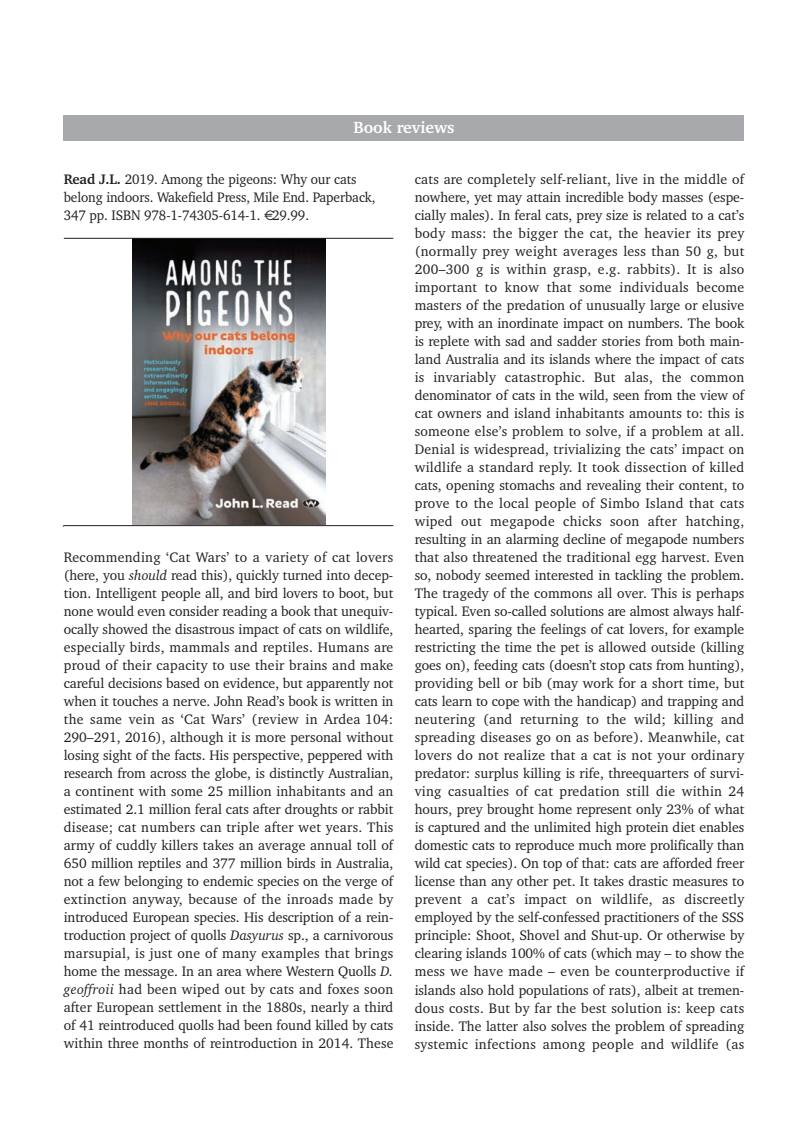
<style>
.page{position:relative;width:808px;height:1127px;background:#fff}
.page>*{position:absolute;margin:0;border:0;box-sizing:border-box;transform-origin:0 0}
.t1{font:700 16.5px "Charter IT Cby BT";color:#fff}
.t2{font:14.1px/18px "Charter IT Cby BT";letter-spacing:-.005em;color:#231f20;text-align:justify}
.t3{font:14.1px/18px "Charter IT Cby BT";letter-spacing:-.005em;color:#231f20;scale:.95 1}
.s1{font-weight:700}
.s2{font-style:italic}
</style>
<div class="page">
<div style="left:64px;top:115px;width:680px;height:25px;background:#a8a9ad"></div>
<img style="left:133px;top:239px;width:192px;height:286px">
<hr style="left:63px;top:526px;width:330px;height:1px;background:#231f20">
<div style="left:64px;top:526px;width:329px;height:11px;background:#fff"></div>
<hr style="left:64px;top:238px;width:329px;height:1px;background:#231f20">
<hr style="left:64px;top:525px;width:329px;height:1px;background:#231f20">
<p class="t1" style="left:353px;top:121px;width:103px">Book reviews</p>
<p class="t3" style="left:64px;top:171px;width:330px"><span class="s1">Read J.L.</span> 2019. Among the pigeons: Why our cats belong indoors. Wakefield Press, Mile End. Paperback,<br>347 pp. ISBN 978-1-74305-614-1. 29.99.</p>
<p class="t2" style="left:64px;top:549px;width:331px">Recommending ‘Cat Wars’ to a variety of cat lovers (here, you <span class="s2">should</span> read this), quickly turned into decep&shy;tion. Intelligent people all, and bird lovers to boot, but none would even consider reading a book that unequiv&shy;ocally showed the disastrous impact of cats on wildlife, especially birds, mammals and reptiles. Humans are proud of their capacity to use their brains and make careful decisions based on evidence, but apparently not when it touches a nerve. John Read’s book is written in the same vein as ‘Cat Wars’ (review in Ardea 104:<br>290–291, 2016), although it is more personal without losing sight of the facts. His perspective, peppered with research from across the globe, is distinctly Australian, a continent with some 25 million inhabitants and an estimated 2.1 million feral cats after droughts or rabbit disease; cat numbers can triple after wet years. This army of cuddly killers takes an average annual toll of 650 million reptiles and 377 million birds in Australia, not a few belonging to endemic species on the verge of extinction anyway, because of the inroads made by introduced European species. His description of a rein&shy;troduction project of quolls <span class="s2">Dasyurus</span> sp., a carnivorous marsupial, is just one of many examples that brings home the message. In an area where Western Quolls <span class="s2">D. geoffroii</span> had been wiped out by cats and foxes soon after European settlement in the 1880s, nearly a third of 41 reintroduced quolls had been found killed by cats within three months of reintroduction in 2014. These</p>
<p class="t2" style="left:415px;top:171px;width:331px">cats are completely self-reliant, live in the middle of nowhere, yet may attain incredible body masses (espe&shy;cially males). In feral cats, prey size is related to a cat’s body mass: the bigger the cat, the heavier its prey (normally prey weight averages less than 50 g, but 200–300 g is within grasp, e.g. rabbits). It is also important to know that some individuals become masters of the predation of unusually large or elusive prey, with an inordinate impact on numbers. The book is replete with sad and sadder stories from both main&shy;land Australia and its islands where the impact of cats is invariably catastrophic. But alas, the common denominator of cats in the wild, seen from the view of cat owners and island inhabitants amounts to: this is someone else’s problem to solve, if a problem at all.<br>Denial is widespread, trivializing the cats’ impact on wildlife a standard reply. It took dissection of killed cats, opening stomachs and revealing their content, to prove to the local people of Simbo Island that cats wiped out megapode chicks soon after hatching, resulting in an alarming decline of megapode numbers that also threatened the traditional egg harvest. Even so, nobody seemed interested in tackling the problem.<br>The tragedy of the commons all over. This is perhaps typical. Even so-called solutions are almost always half&shy;hearted, sparing the feelings of cat lovers, for example restricting the time the pet is allowed outside (killing goes on), feeding cats (doesn’t stop cats from hunting), providing bell or bib (may work for a short time, but cats learn to cope with the handicap) and trapping and neutering (and returning to the wild; killing and spreading diseases go on as before). Meanwhile, cat lovers do not realize that a cat is not your ordinary predator: surplus killing is rife, threequarters of survi - ving casualties of cat predation still die within 24 hours, prey brought home represent only 23% of what is captured and the unlimited high protein diet enables domestic cats to reproduce much more prolifically than wild cat species). On top of that: cats are afforded freer license than any other pet. It takes drastic measures to prevent a cat’s impact on wildlife, as discreetly employed by the self-confessed practitioners of the SSS principle: Shoot, Shovel and Shut-up. Or otherwise by clearing islands 100% of cats (which may – to show the mess we have made – even be counterproductive if islands also hold populations of rats), albeit at tremen&shy;dous costs. But by far the best solution is: keep cats inside. The latter also solves the problem of spreading systemic infections among people and wildlife (as</p>
</div>
